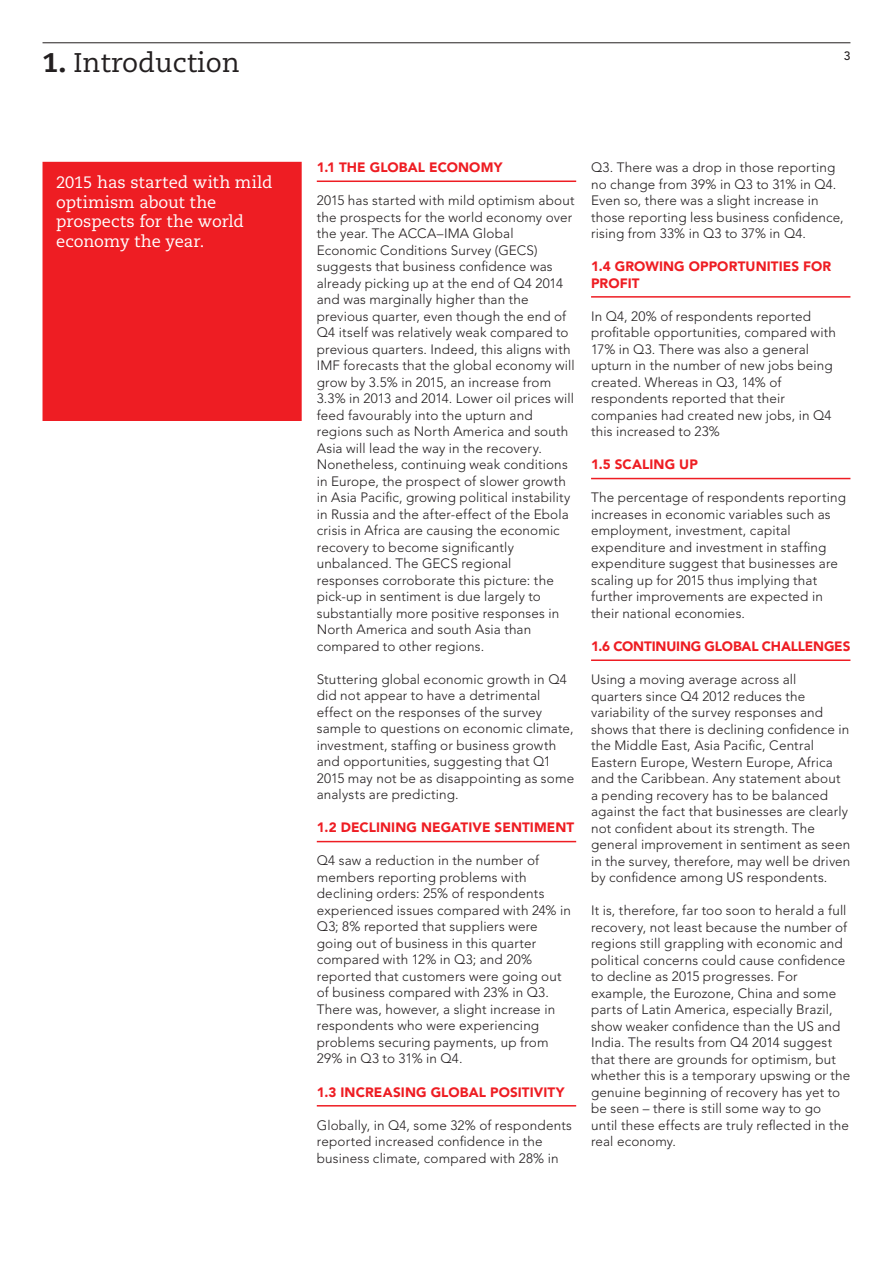
<style>
.page{position:relative;width:893px;height:1263px;background:#fff}
.page>*{position:absolute;margin:0;border:0;box-sizing:border-box;transform-origin:0 0}
.Heading_L1_-_Chapter{font:27px "Caecilia LT Std";color:#231f20}
.Chapter_box_text{font:16.5px/19.5px "Caecilia LT Std";letter-spacing:-.005em;color:#fff}
.body_text{font:300 13.5px/16.5px "Avenir LT Std";letter-spacing:.01em;color:#231f20}
.Heading_L2{font:900 13.5px/16.5px "Avenir LT Std";letter-spacing:.005em;color:#ee1d23}
.running_head_-_title{font:500 12px "Avenir LT Std";color:#231f20}
.s1{font-weight:800}
</style>
<div class="page">
<hr style="left:43px;top:43px;width:807px;height:1px;background:#231f20">
<div style="left:44px;top:163px;width:256px;height:256px;background:#ee1d23"></div>
<div style="left:43px;top:162px;width:259px;height:259px;border:3px solid #ee1d23"></div>
<hr style="left:317px;top:180px;width:259px;height:2px;background:#ee1d23">
<hr style="left:317px;top:841px;width:259px;height:1px;background:#ee1d23">
<hr style="left:317px;top:1105px;width:259px;height:1px;background:#ee1d23">
<hr style="left:591px;top:296px;width:259px;height:2px;background:#ee1d23">
<hr style="left:591px;top:478px;width:259px;height:1px;background:#ee1d23">
<hr style="left:591px;top:659px;width:259px;height:2px;background:#ee1d23">
<p class="Heading_L1_-_Chapter" style="left:43px;top:47px;width:199px"><span class="s1">1.</span> Introduction</p>
<p class="Chapter_box_text" style="left:56px;top:173px;width:218px">2015 has started with mild optimism about the prospects for the world economy the year.</p>
<p class="running_head_-_title" style="left:844px;top:49px;width:8px">3</p>
<p class="Heading_L2" style="left:317px;top:159px;width:187px">1.1 THE GLOBAL ECONOMY</p>
<p class="body_text" style="left:317px;top:192px;width:259px">2015 has started with mild optimism about the prospects for the world economy over the year. The ACCA–IMA Global Economic Conditions Survey (GECS) suggests that business confidence was already picking up at the end of Q4 2014 and was marginally higher than the previous quarter, even though the end of Q4 itself was relatively weak compared to previous quarters. Indeed, this aligns with IMF forecasts that the global economy will grow by 3.5% in 2015, an increase from 3.3% in 2013 and 2014. Lower oil prices will feed favourably into the upturn and regions such as North America and south Asia will lead the way in the recovery.<br>Nonetheless, continuing weak conditions in Europe, the prospect of slower growth in Asia Pacific, growing political instability in Russia and the after-effect of the Ebola crisis in Africa are causing the economic recovery to become significantly unbalanced. The GECS regional responses corroborate this picture: the pick-up in sentiment is due largely to substantially more positive responses in North America and south Asia than compared to other regions.</p>
<p class="body_text" style="left:317px;top:671px;width:259px">Stuttering global economic growth in Q4 did not appear to have a detrimental effect on the responses of the survey sample to questions on economic climate, investment, staffing or business growth and opportunities, suggesting that Q1<br>2015 may not be as disappointing as some analysts are predicting.</p>
<p class="Heading_L2" style="left:317px;top:819px;width:259px">1.2 DECLINING NEGATIVE SENTIMENT</p>
<p class="body_text" style="left:317px;top:852px;width:256px">Q4 saw a reduction in the number of members reporting problems with declining orders: 25% of respondents experienced issues compared with 24% in Q3; 8% reported that suppliers were going out of business in this quarter compared with 12% in Q3; and 20% reported that customers were going out of business compared with 23% in Q3.<br>There was, however, a slight increase in respondents who were experiencing problems securing payments, up from 29% in Q3 to 31% in Q4.</p>
<p class="Heading_L2" style="left:317px;top:1083px;width:249px">1.3 INCREASING GLOBAL POSITIVITY</p>
<p class="body_text" style="left:317px;top:1117px;width:257px">Globally, in Q4, some 32% of respondents reported increased confidence in the business climate, compared with 28% in</p>
<p class="body_text" style="left:591px;top:159px;width:254px">Q3. There was a drop in those reporting no change from 39% in Q3 to 31% in Q4.<br>Even so, there was a slight increase in those reporting less business confidence, rising from 33% in Q3 to 37% in Q4.</p>
<p class="Heading_L2" style="left:591px;top:258px;width:242px">1.4 GROWING OPPORTUNITIES FOR<br>PROFIT</p>
<p class="body_text" style="left:591px;top:308px;width:246px">In Q4, 20% of respondents reported profitable opportunities, compared with 17% in Q3. There was also a general upturn in the number of new jobs being created. Whereas in Q3, 14% of respondents reported that their companies had created new jobs, in Q4 this increased to 23%</p>
<p class="Heading_L2" style="left:591px;top:456px;width:108px">1.5 SCALING UP</p>
<p class="body_text" style="left:591px;top:489px;width:256px">The percentage of respondents reporting increases in economic variables such as employment, investment, capital expenditure and investment in staffing expenditure suggest that businesses are scaling up for 2015 thus implying that further improvements are expected in their national economies.</p>
<p class="Heading_L2" style="left:591px;top:638px;width:261px">1.6 CONTINUING GLOBAL CHALLENGES</p>
<p class="body_text" style="left:591px;top:671px;width:261px">Using a moving average across all quarters since Q4 2012 reduces the variability of the survey responses and shows that there is declining confidence in the Middle East, Asia Pacific, Central Eastern Europe, Western Europe, Africa and the Caribbean. Any statement about a pending recovery has to be balanced against the fact that businesses are clearly not confident about its strength. The general improvement in sentiment as seen in the survey, therefore, may well be driven by confidence among US respondents.</p>
<p class="body_text" style="left:591px;top:902px;width:261px">It is, therefore, far too soon to herald a full recovery, not least because the number of regions still grappling with economic and political concerns could cause confidence to decline as 2015 progresses. For example, the Eurozone, China and some parts of Latin America, especially Brazil, show weaker confidence than the US and India. The results from Q4 2014 suggest that there are grounds for optimism, but whether this is a temporary upswing or the genuine beginning of recovery has yet to be seen – there is still some way to go until these effects are truly reflected in the real economy.</p>
</div>
